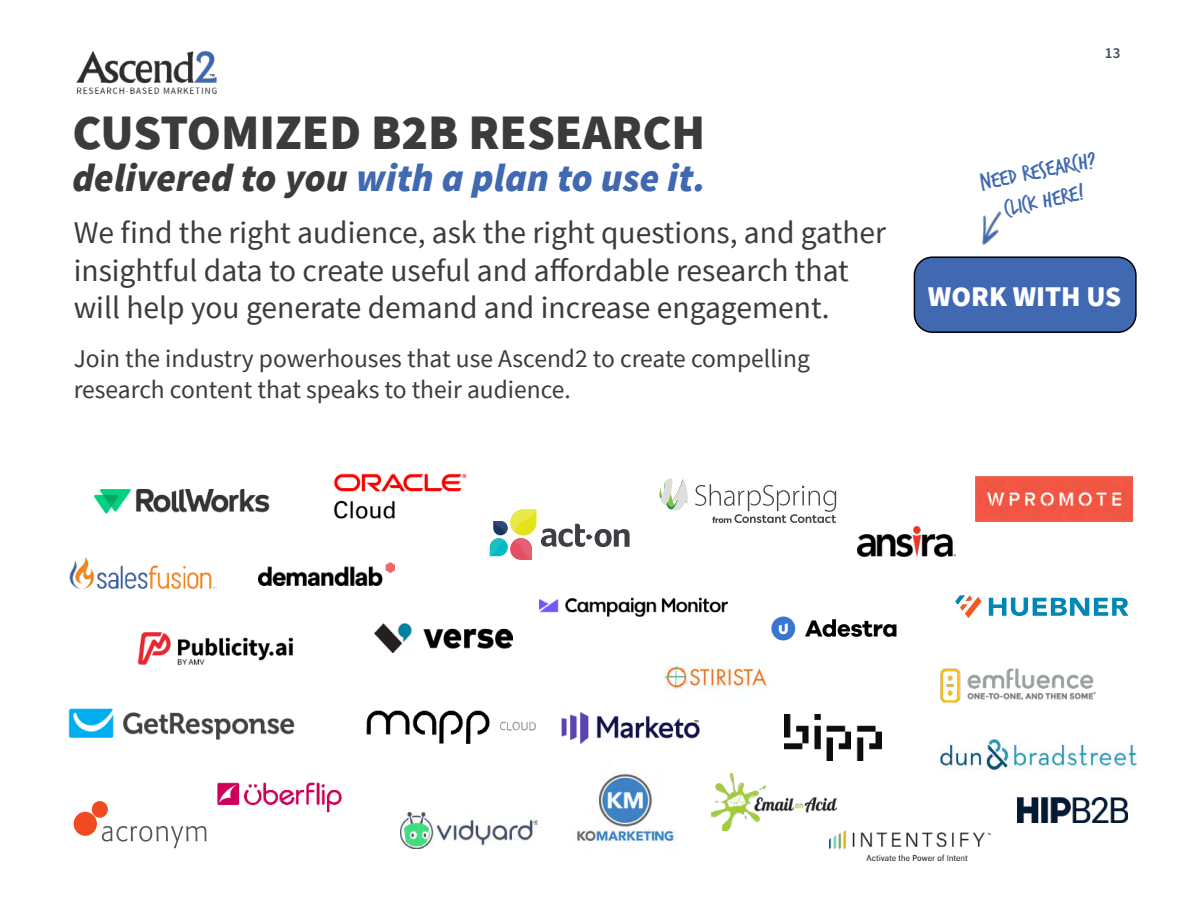
<style>
.page{position:relative;width:1188px;height:918px;background:#fff}
.page>*{position:absolute;margin:0;border:0;box-sizing:border-box;transform-origin:0 0}
.t1{font:900 49.5px "Source Sans Pro";color:#3b3a3c}
.t2{font:italic 900 39px "Source Sans Pro";letter-spacing:.005em;color:#4069b2}
.t3{font:31.5px/37.8px "Source Sans Pro";color:#3b3a3c}
.t4{font:900 28.5px "Source Sans Pro";color:#fff}
.t5{font:25.5px/30.6px "Source Sans Pro";color:#3b3a3c}
.t6{font:24px/30px "Trash Hand";color:#4069b2;text-align:center}
.t7{font:600 15px "Source Sans Pro";color:#475066}
.s1{color:#3b3a3c}
</style>
<div class="page">
<img style="left:76px;top:50px;width:141px;height:44px">
<img style="left:771px;top:616px;width:126px;height:25px">
<img style="left:68px;top:708px;width:227px;height:32px">
<img style="left:93px;top:489px;width:177px;height:25px">
<img style="left:374px;top:624px;width:139px;height:29px">
<img style="left:784px;top:714px;width:98px;height:46px">
<img style="left:333px;top:473px;width:134px;height:46px">
<svg style="left:490px;top:509px;width:140px;height:51px"></svg>
<img style="left:259px;top:563px;width:136px;height:22px">
<img style="left:561px;top:712px;width:139px;height:33px">
<svg style="left:660px;top:478px;width:28px;height:32px"></svg>
<svg style="left:695px;top:484px;width:141px;height:39px"></svg>
<img style="left:940px;top:740px;width:197px;height:29px">
<img style="left:539px;top:597px;width:189px;height:21px">
<img style="left:577px;top:773px;width:99px;height:68px">
<img style="left:69px;top:557px;width:147px;height:32px">
<img style="left:664px;top:665px;width:103px;height:25px">
<img style="left:217px;top:783px;width:125px;height:30px">
<img style="left:400px;top:812px;width:137px;height:37px">
<img style="left:137px;top:632px;width:156px;height:34px">
<img style="left:366px;top:711px;width:170px;height:33px">
<img style="left:940px;top:669px;width:155px;height:33px">
<img style="left:1018px;top:798px;width:109px;height:25px">
<svg style="left:955px;top:595px;width:27px;height:23px"></svg>
<svg style="left:989px;top:598px;width:139px;height:18px"></svg>
<img style="left:976px;top:476px;width:156px;height:45px">
<svg style="left:102px;top:826px;width:104px;height:22px"></svg>
<div style="left:92px;top:801px;width:16px;height:17px;background:#f04a23;border-radius:50%"></div>
<div style="left:74px;top:812px;width:23px;height:24px;background:#f04a23;border-radius:50%"></div>
<img style="left:858px;top:526px;width:97px;height:30px">
<img style="left:712px;top:773px;width:124px;height:57px">
<img style="left:982px;top:211px;width:20px;height:34px">
<img style="left:829px;top:830px;width:162px;height:30px">
<div style="left:914px;top:257px;width:222px;height:75px;background:#4069b2;border-radius:18px"></div>
<div style="left:914px;top:256px;width:223px;height:77px;border:1px solid #000;border-radius:18px"></div>
<p class="t7" style="left:1105px;top:44px;width:17px">13</p>
<h1 class="t1" style="left:73px;top:116px;width:634px">CUSTOMIZED B2B RESEARCH</h1>
<p class="t2" style="left:73px;top:162px;width:635px"><span class="s1">delivered to you</span> with a plan to use it.</p>
<p class="t6" style="left:977px;top:168px;width:120px;rotate:-12deg">Need Research?<br>Click here!</p>
<p class="t3" style="left:74px;top:213px;width:814px">We find the right audience, ask the right questions, and gather insightful data to create useful and affordable research that will help you generate demand and increase engagement.</p>
<p class="t5" style="left:74px;top:345px;width:738px">Join the industry powerhouses that use Ascend2 to create compelling research content that speaks to their audience.</p>
<p class="t4" style="left:928px;top:279px;width:195px">WORK WITH US</p>
</div>
